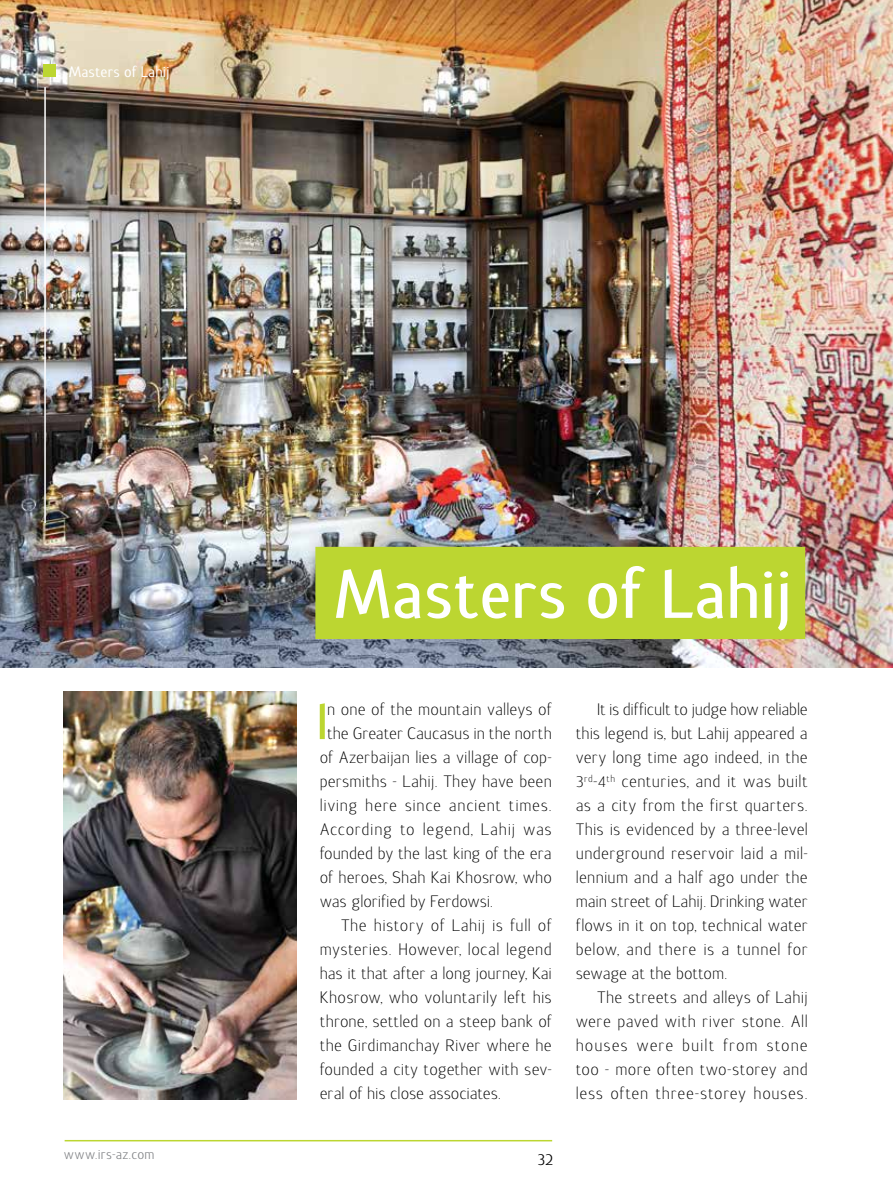
<style>
.page{position:relative;width:893px;height:1191px;background:#fff}
.page>*{position:absolute;margin:0;border:0;box-sizing:border-box;transform-origin:0 0}
.t1{font:600 68.25px "Terra Sans";color:#fff}
.t2{font:600 50.1px "Terra Sans";color:#bcd631}
.t3{font:300 16.5px/24px "Terra Sans";letter-spacing:.005em;color:#000;text-align:justify}
.t4{font:300 16.5px "Terra Sans";letter-spacing:.035em;color:#000}
.t5{font:300 16.5px "Terra Sans";letter-spacing:.03em;color:#000}
.t6{font:300 16.5px "Terra Sans";letter-spacing:.025em;color:#000}
.t7{font:16.5px "Terra Sans";color:#000}
.t8{font:500 15px "Terra Sans";color:#fff}
.t9{font:13.5px "Terra Sans";letter-spacing:.015em;color:#808285}
.s1{font-family:"Bell";font-weight:400;font-size:10.5px}
</style>
<div class="page">
<hr style="left:65px;top:1140px;width:487px;height:1px;background:#bcd631">
<img style="left:0;top:0;width:893px;height:667px">
<div style="left:315px;top:547px;width:490px;height:92px;background:#bcd631"></div>
<img style="left:63px;top:691px;width:233px;height:408px">
<div style="left:43px;top:64px;width:13px;height:13px;background:#bcd631"></div>
<hr style="left:44px;top:87px;width:2px;height:436px;background:#fff">
<p class="t8" style="left:69px;top:62px;width:102px">Masters of Lahij</p>
<h1 class="t1" style="left:334px;top:553px;width:459px">Masters of Lahij</h1>
<h2 class="t2" style="left:317px;top:692px;width:12px">I</h2>
<p class="t3" style="left:327px;top:697px;width:226px">n one of the mountain valleys of</p>
<p class="t3" style="left:327px;top:721px;width:226px">the Greater Caucasus in the north</p>
<p class="t3" style="left:320px;top:745px;width:234px">of Azerbaijan lies a village of cop-</p>
<p class="t3" style="left:320px;top:769px;width:234px">persmiths - Lahij. They have been</p>
<p class="t4" style="left:320px;top:795px;width:234px">living here since ancient times.</p>
<p class="t5" style="left:320px;top:819px;width:234px">According to legend<span class="s1">,</span> Lahij was</p>
<p class="t3" style="left:320px;top:841px;width:234px">founded by the last king of the era</p>
<p class="t3" style="left:320px;top:865px;width:234px">of heroes<span class="s1">,</span> Shah Kai Khosrow<span class="s1">,</span> who</p>
<p class="t3" style="left:320px;top:889px;width:175px">was glorified by Ferdowsi.</p>
<p class="t6" style="left:341px;top:915px;width:212px">The history of Lahij is full of</p>
<p class="t3" style="left:320px;top:937px;width:234px">mysteries. However<span class="s1">,</span> local legend</p>
<p class="t3" style="left:320px;top:961px;width:234px">has it that after a long journey<span class="s1">,</span> Kai</p>
<p class="t3" style="left:320px;top:985px;width:234px">Khosrow<span class="s1">,</span> who voluntarily left his</p>
<p class="t3" style="left:320px;top:1009px;width:234px">throne<span class="s1">,</span> settled on a steep bank of</p>
<p class="t3" style="left:320px;top:1033px;width:234px">the Girdimanchay River where he</p>
<p class="t3" style="left:320px;top:1057px;width:234px">founded a city together with sev-</p>
<p class="t3" style="left:320px;top:1081px;width:183px">eral of his close associates.</p>
<p class="t3" style="left:576px;top:697px;width:234px;text-indent:21px">It is difficult to judge how reliable this legend is<span class="s1">,</span> but Lahij appeared a very long time ago indeed<span class="s1">,</span> in the 3<sup>rd</sup>-4<sup>th</sup> centuries<span class="s1">,</span> and it was built as a city from the first quarters.<br>This is evidenced by a three-level underground reservoir laid a mil&shy;lennium and a half ago under the main street of Lahij. Drinking water flows in it on top<span class="s1">,</span> technical water below<span class="s1">,</span> and there is a tunnel for sewage at the bottom.</p>
<p class="t3" style="left:576px;top:985px;width:234px;text-indent:21px">The streets and alleys of Lahij were paved with river stone. All houses were built from stone too - more often two-storey and less often three-storey houses.</p>
<p class="t9" style="left:64px;top:1146px;width:92px">www.irs-az.com</p>
<p class="t7" style="left:537px;top:1149px;width:17px">32</p>
</div>
